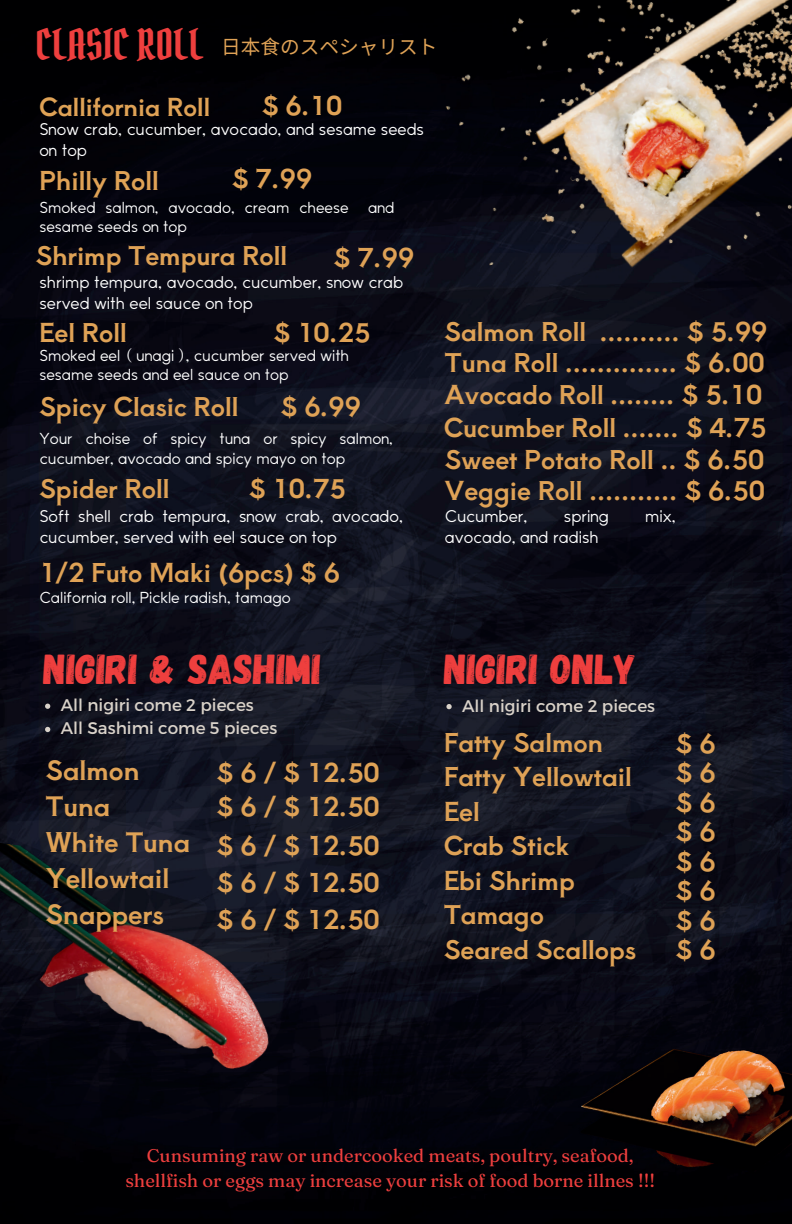
<style>
.page{position:relative;width:792px;height:1224px;background:#fff}
.page>*{position:absolute;margin:0;border:0;box-sizing:border-box;transform-origin:0 0}
.t1{font:41.8px "Gagalin";color:#ee3f3e}
.t2{font:41.8px "Pirata One";color:#ee3f3e}
.t3{font:26px/36px "Aoboshi One";color:#dfa256}
.t4{font:25px/29.5px "Aoboshi One";color:#dfa256}
.t5{font:24px "Aoboshi One";color:#dfa256}
.t6{font:19.7px "Noto Sans CJ Ksc";color:#dfa256}
.t7{font:18.3px/25.5px "Fraunces 9 pt";color:#ee3f3e;text-align:center}
.t8{font:16.8px/23.2px "Montserrat";color:#d9d2c9}
.t9{font:16px/21px "Makinas 4 Flat";color:#fff}
.t10{font:15px/19.5px "Makinas 4 Flat";color:#fff}
</style>
<div class="page">
<img style="left:0;top:0;width:792px;height:1224px">
<img style="left:396px;top:0;width:396px;height:316px">
<img style="left:509px;top:0;width:283px;height:282px">
<img style="left:564px;top:1005px;width:228px;height:205px">
<img style="left:0;top:842px;width:365px;height:305px">
<svg style="left:45px;top:704px;width:5px;height:5px"></svg>
<svg style="left:45px;top:727px;width:5px;height:5px"></svg>
<svg style="left:446px;top:704px;width:6px;height:5px"></svg>
<h1 class="t2" style="left:35px;top:18px;width:170px">CLASIC ROLL</h1>
<p class="t5" style="left:39px;top:92px;width:172px">Callifornia Roll</p>
<p class="t9" style="left:39px;top:119px;width:386px">Snow crab, cucumber, avocado, and sesame seeds on top</p>
<p class="t6" style="left:221px;top:37px;width:218px">⽇本⻝のスペシャリスト</p>
<p class="t4" style="left:262px;top:92px;width:82px">$ 6.10</p>
<p class="t4" style="left:232px;top:166px;width:82px">$ 7.99</p>
<p class="t4" style="left:39px;top:167px;width:121px">Philly Roll</p>
<p class="t10" style="left:39px;top:197px;width:311px">Smoked salmon, avocado, cream cheese</p>
<p class="t10" style="left:368px;top:197px;width:28px">and</p>
<p class="t10" style="left:39px;top:217px;width:149px">sesame seeds on top</p>
<p class="t4" style="left:36px;top:242px;width:253px">Shrimp Tempura Roll</p>
<p class="t9" style="left:39px;top:271px;width:365px">shrimp tempura, avocado, cucumber, snow crab served with eel sauce on top</p>
<p class="t4" style="left:334px;top:244px;width:82px">$ 7.99</p>
<p class="t4" style="left:274px;top:319px;width:98px">$ 10.25</p>
<p class="t4" style="left:39px;top:319px;width:89px">Eel Roll</p>
<p class="t10" style="left:39px;top:346px;width:311px">Smoked eel ( unagi ), cucumber served with sesame seeds and eel sauce on top</p>
<p class="t4" style="left:281px;top:393px;width:82px">$ 6.99</p>
<p class="t4" style="left:39px;top:393px;width:201px">Spicy Clasic Roll</p>
<p class="t10" style="left:39px;top:429px;width:355px">Your choise of spicy tuna or spicy salmon, cucumber, avocado and spicy mayo on top</p>
<p class="t4" style="left:249px;top:476px;width:98px">$ 10.75</p>
<p class="t4" style="left:39px;top:475px;width:132px">Spider Roll</p>
<p class="t9" style="left:39px;top:505px;width:365px">Soft shell crab tempura, snow crab, avocado, cucumber, served with eel sauce on top</p>
<p class="t4" style="left:39px;top:559px;width:302px">1/2 Futo Maki (6pcs) $ 6</p>
<p class="t10" style="left:39px;top:588px;width:253px">California roll, Pickle radish, tamago</p>
<h1 class="t1" style="left:44px;top:643px;width:279px">NIGIRI &amp; SASHIMI</h1>
<p class="t8" style="left:61px;top:693px;width:218px">All nigiri come 2 pieces<br>All Sashimi come 5 pieces</p>
<p class="t3" style="left:46px;top:754px;width:146px">Salmon<br>Tuna<br>White Tuna<br>Yellowtail<br>Snappers</p>
<p class="t4" style="left:217px;top:757px;width:164px;line-height:33.8px">$ 6 / $ 12.50 $ 6 / $ 12.50</p>
<p class="t4" style="left:217px;top:829px;width:164px;line-height:36.8px;text-align:justify">$ 6 / $ 12.50 $ 6 / $ 12.50 $ 6 / $ 12.50</p>
<p class="t4" style="left:444px;top:318px;width:325px;line-height:30.8px">Salmon Roll .......... $ 5.99<br>Tuna Roll .............. $ 6.00</p>
<p class="t4" style="left:444px;top:380px;width:324px;line-height:31.8px">Avocado Roll ........ $ 5.10<br>Cucumber Roll ....... $ 4.75<br>Sweet Potato Roll .. $ 6.50<br>Veggie Roll ........... $ 6.50</p>
<p class="t9" style="left:445px;top:506px;width:84px">Cucumber,</p>
<p class="t9" style="left:564px;top:506px;width:47px">spring</p>
<p class="t9" style="left:645px;top:506px;width:32px">mix,</p>
<p class="t9" style="left:445px;top:527px;width:155px">avocado, and radish</p>
<h1 class="t1" style="left:444px;top:643px;width:194px">NIGIRI ONLY</h1>
<p class="t8" style="left:462px;top:694px;width:194px">All nigiri come 2 pieces</p>
<p class="t4" style="left:444px;top:726px;width:193px;line-height:34.5px">Fatty Salmon<br>Fatty Yellowtail<br>Eel<br>Crab Stick<br>Ebi Shrimp<br>Tamago<br>Seared Scallops</p>
<p class="t4" style="left:676px;top:730px;width:41px;text-align:justify">$ 6 $ 6 $ 6 $ 6 $ 6 $ 6 $ 6 $ 6</p>
<p class="t7" style="left:125px;top:1141px;width:531px">Cunsuming raw or undercooked meats, poultry, seafood, shellfish or eggs may increase your risk of food borne illnes !!!</p>
</div>
